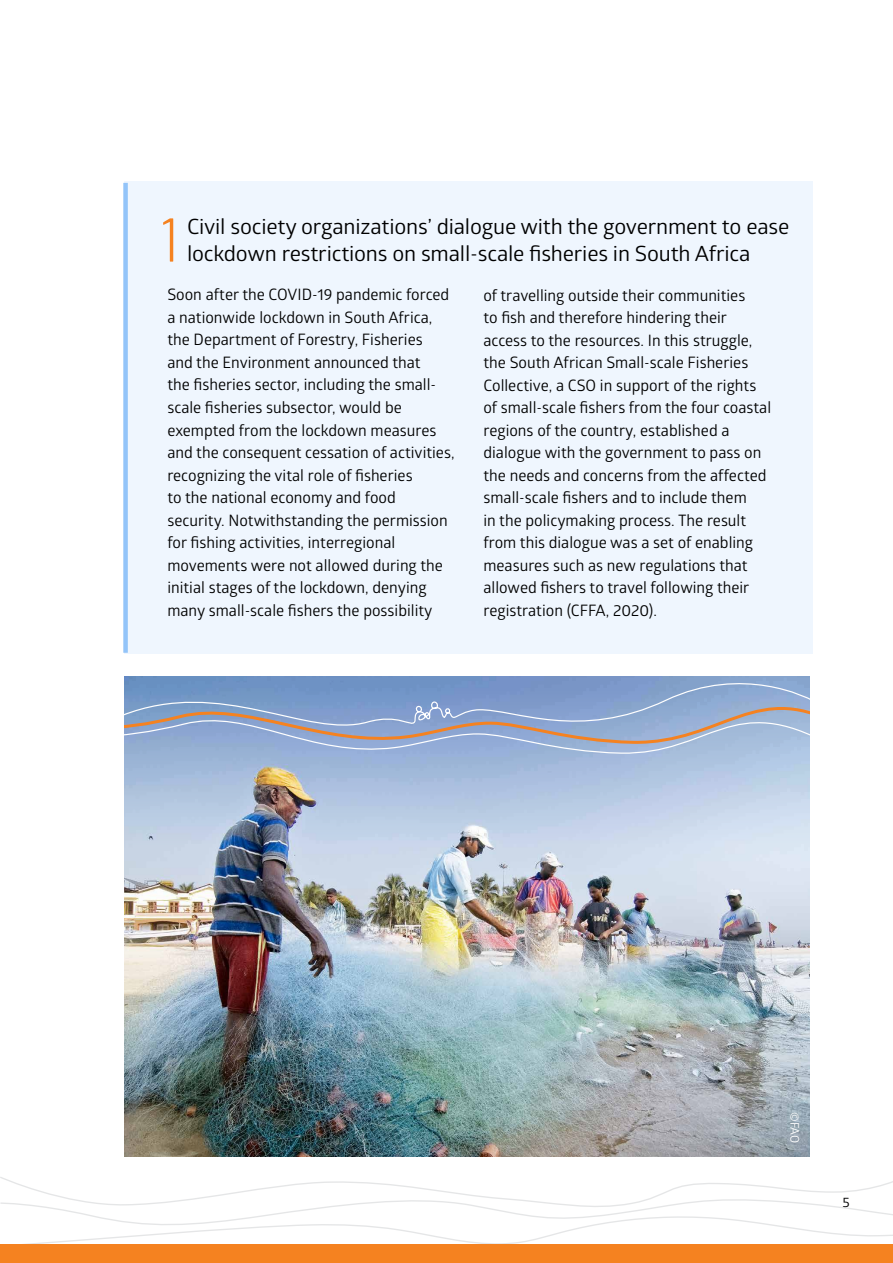
<style>
.page{position:relative;width:893px;height:1263px;background:#fff}
.page>*{position:absolute;margin:0;border:0;box-sizing:border-box;transform-origin:0 0}
.t1{font:300 61.8px "Barlow Condensed";color:#f58220;scale:1.05 1}
.t2{font:21px "Glober";letter-spacing:-.01em;color:#000;scale:1.05 1}
.t3{font:15.75px/22.5px "Glober";color:#000}
.t4{font:13.5px "Glober";color:#000;scale:1.05 1}
.t5{font:12px "Glober";color:#fff}
</style>
<div class="page">
<svg style="left:0;top:1177px;width:893px;height:67px"></svg>
<div style="left:0;top:1244px;width:893px;height:19px;background:#f58220"></div>
<div style="left:124px;top:181px;width:689px;height:473px;background:#eff6fe"></div>
<img style="left:124px;top:758px;width:685px;height:399px">
<svg style="left:124px;top:747px;width:686px;height:11px;background:#9fb7d9"></svg>
<svg style="left:124px;top:741px;width:686px;height:6px;background:#9eb1d1"></svg>
<svg style="left:124px;top:676px;width:686px;height:65px;background:#8ba1c6"></svg>
<div style="left:123px;top:183px;width:5px;height:470px;background:#93c4f9"></div>
<h1 class="t1" style="left:162px;top:201px;width:16px">1</h1>
<h2 class="t2" style="left:187px;top:212px;width:575px">Civil society organizations’ dialogue with the government to ease</h2>
<h2 class="t2" style="left:187px;top:239px;width:538px">lockdown restrictions on small-scale fisheries in South Africa</h2>
<p class="t3" style="left:167px;top:283px;width:289px">Soon after the COVID-19 pandemic forced a nationwide lockdown in South Africa, the Department of Forestry, Fisheries<br>and the Environment announced that<br>the fisheries sector, including the small&shy;scale fisheries subsector, would be exempted from the lockdown measures and the consequent cessation of activities, recognizing the vital role of fisheries<br>to the national economy and food security. Notwithstanding the permission for fishing activities, interregional movements were not allowed during the initial stages of the lockdown, denying many small-scale fishers the possibility</p>
<p class="t3" style="left:483px;top:283px;width:289px">of travelling outside their communities<br>to fish and therefore hindering their access to the resources. In this struggle, the South African Small-scale Fisheries Collective, a CSO in support of the rights of small-scale fishers from the four coastal regions of the country, established a dialogue with the government to pass on the needs and concerns from the affected small-scale fishers and to include them<br>in the policymaking process. The result from this dialogue was a set of enabling measures such as new regulations that allowed fishers to travel following their registration (CFFA, 2020).</p>
<p class="t5" style="left:803px;top:1112px;width:33px;rotate:90deg">©FAO</p>
<p class="t4" style="left:842px;top:1193px;width:9px">5</p>
</div>
